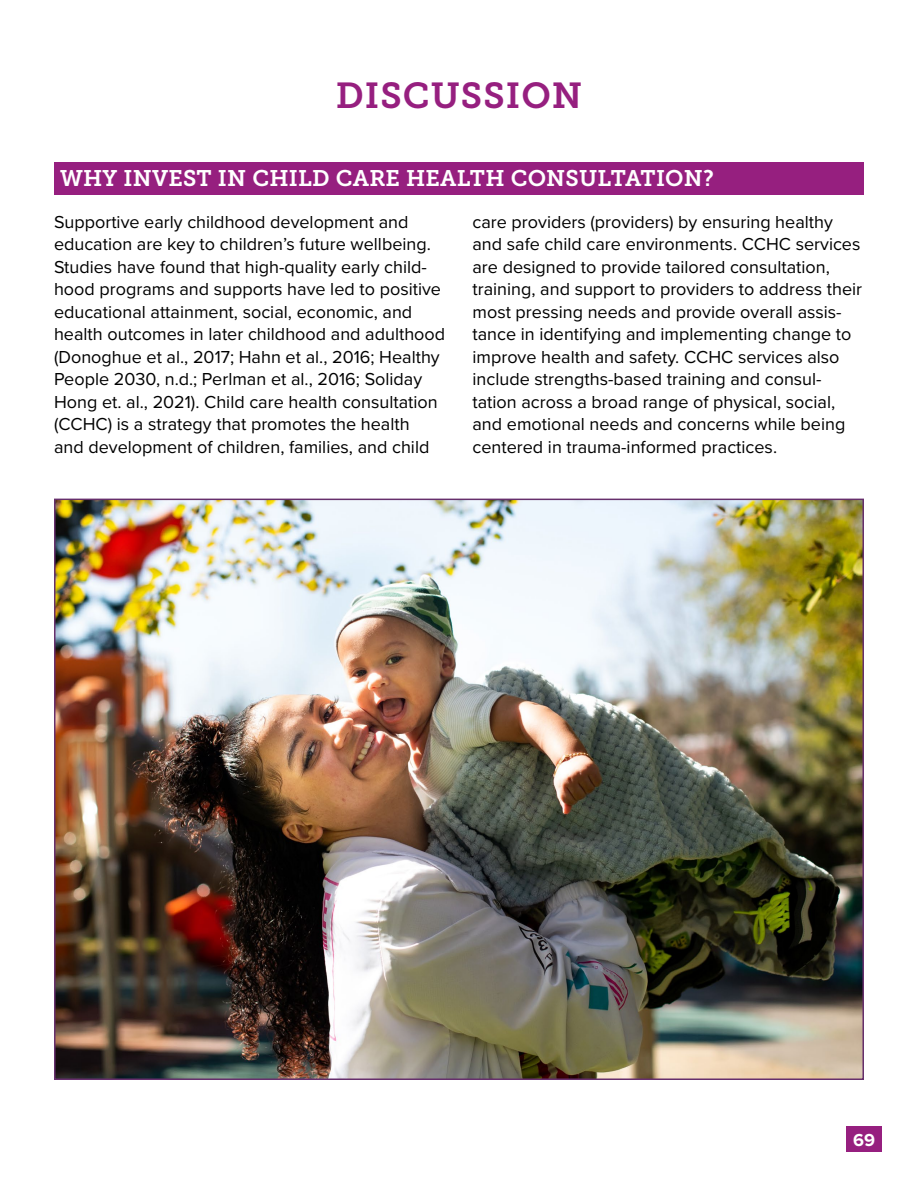
<style>
.page{position:relative;width:918px;height:1188px;background:#fff}
.page>*{position:absolute;margin:0;border:0;box-sizing:border-box;transform-origin:0 0}
.t1{font:36px "Museo Slab 700";letter-spacing:.03em;color:#961f7f}
.t2{font:22.5px "Museo Slab 700";letter-spacing:.01em;color:#fff}
.t3{font:18px/22.5px "Proxima Nova";color:#000}
.t4{font:700 18px "Proxima Nova";color:#fff}
</style>
<div class="page">
<div style="left:846px;top:1127px;width:36px;height:25px;background:#961f7f"></div>
<div style="left:54px;top:162px;width:810px;height:32px;background:#961f7f"></div>
<img style="left:57px;top:502px;width:804px;height:575px">
<h1 class="t1" style="left:336px;top:75px;width:248px">DISCUSSION</h1>
<p class="t2" style="left:60px;top:166px;width:655px">WHY INVEST IN CHILD CARE HEALTH CONSULTATION?</p>
<p class="t3" style="left:54px;top:210px;width:393px">Supportive early childhood development and education are key to children’s future wellbeing.<br>Studies have found that high-quality early child&shy;hood programs and supports have led to positive educational attainment, social, economic, and health outcomes in later childhood and adulthood (Donoghue et al., 2017; Hahn et al., 2016; Healthy People 2030, n.d.; Perlman et al., 2016; Soliday Hong et. al., 2021). Child care health consultation (CCHC) is a strategy that promotes the health<br>and development of children, families, and child</p>
<p class="t3" style="left:472px;top:210px;width:391px">care providers (providers) by ensuring healthy and safe child care environments. CCHC services are designed to provide tailored consultation, training, and support to providers to address their most pressing needs and provide overall assis&shy;tance in identifying and implementing change to improve health and safety. CCHC services also include strengths-based training and consul&shy;tation across a broad range of physical, social, and emotional needs and concerns while being centered in trauma-informed practices.</p>
<p class="t4" style="left:853px;top:1126px;width:23px">69</p>
</div>
